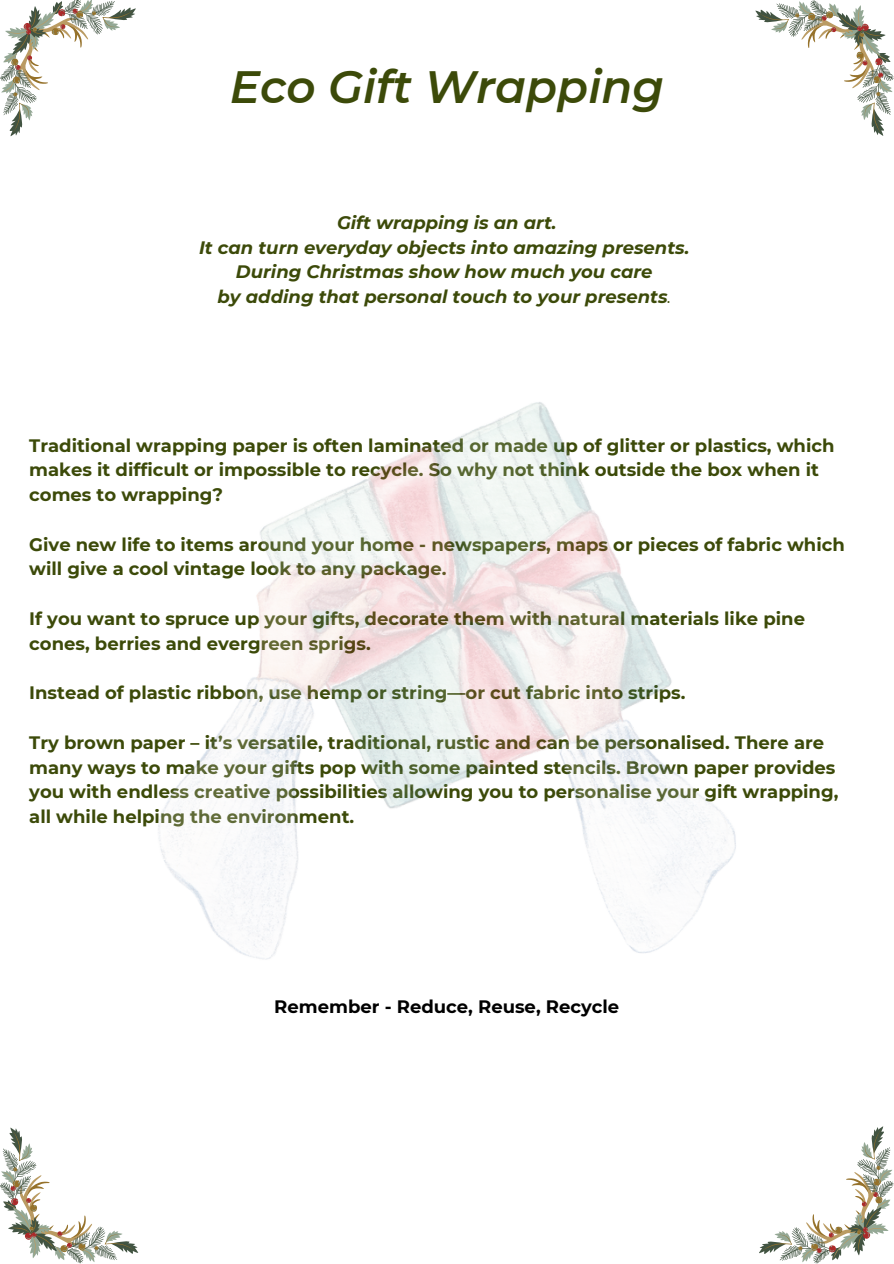
<style>
.page{position:relative;width:894px;height:1264px;background:#fff}
.page>*{position:absolute;margin:0;border:0;box-sizing:border-box;transform-origin:0 0}
.t1{font:italic 600 45.3px "Montserrat";color:#3c4a09}
.t2{font:700 18px/24.8px "Montserrat";color:#3c4a09}
.t3{font:italic 700 18px "Montserrat";color:#3c4a09}
.t4{font:700 18px "Montserrat";color:#000}
.s1{font-weight:400}
</style>
<div class="page">
<img style="left:158px;top:402px;width:578px;height:558px">
<svg style="left:0;top:0;width:136px;height:136px"></svg>
<svg style="left:759px;top:1126px;width:134px;height:137px"></svg>
<svg style="left:0;top:1127px;width:138px;height:136px"></svg>
<svg style="left:755px;top:0;width:138px;height:136px"></svg>
<h2 class="t1" style="left:230px;top:59px;width:435px">Eco Gift Wrapping</h2>
<p class="t3" style="left:337px;top:211px;width:221px">Gift wrapping is an art.</p>
<h1 class="t3" style="left:199px;top:236px;width:492px">It can turn everyday objects into amazing presents.</h1>
<p class="t3" style="left:236px;top:261px;width:418px">During Christmas show how much you care</p>
<p class="t3" style="left:217px;top:286px;width:455px">by adding that personal touch to your presents<span class="s1">.</span></p>
<p class="t2" style="left:29px;top:433px;width:806px">Traditional wrapping paper is often laminated or made up of glitter or plastics, which makes it difficult or impossible to recycle. So why not think outside the box when it comes to wrapping?</p>
<p class="t2" style="left:29px;top:532px;width:817px">Give new life to items around your home - newspapers, maps or pieces of fabric which will give a cool vintage look to any package.</p>
<p class="t2" style="left:29px;top:606px;width:777px">If you want to spruce up your gifts, decorate them with natural materials like pine cones, berries and evergreen sprigs.</p>
<h2 class="t2" style="left:29px;top:680px;width:657px">Instead of plastic ribbon, use hemp or string—or cut fabric into strips.</h2>
<h2 class="t2" style="left:29px;top:730px;width:810px">Try brown paper – it’s versatile, traditional, rustic and can be personalised. There are many ways to make your gifts pop with some painted stencils. Brown paper provides you with endless creative possibilities allowing you to personalise your gift wrapping, all while helping the environment.</h2>
<h2 class="t4" style="left:274px;top:995px;width:346px">Remember - Reduce, Reuse, Recycle</h2>
</div>
